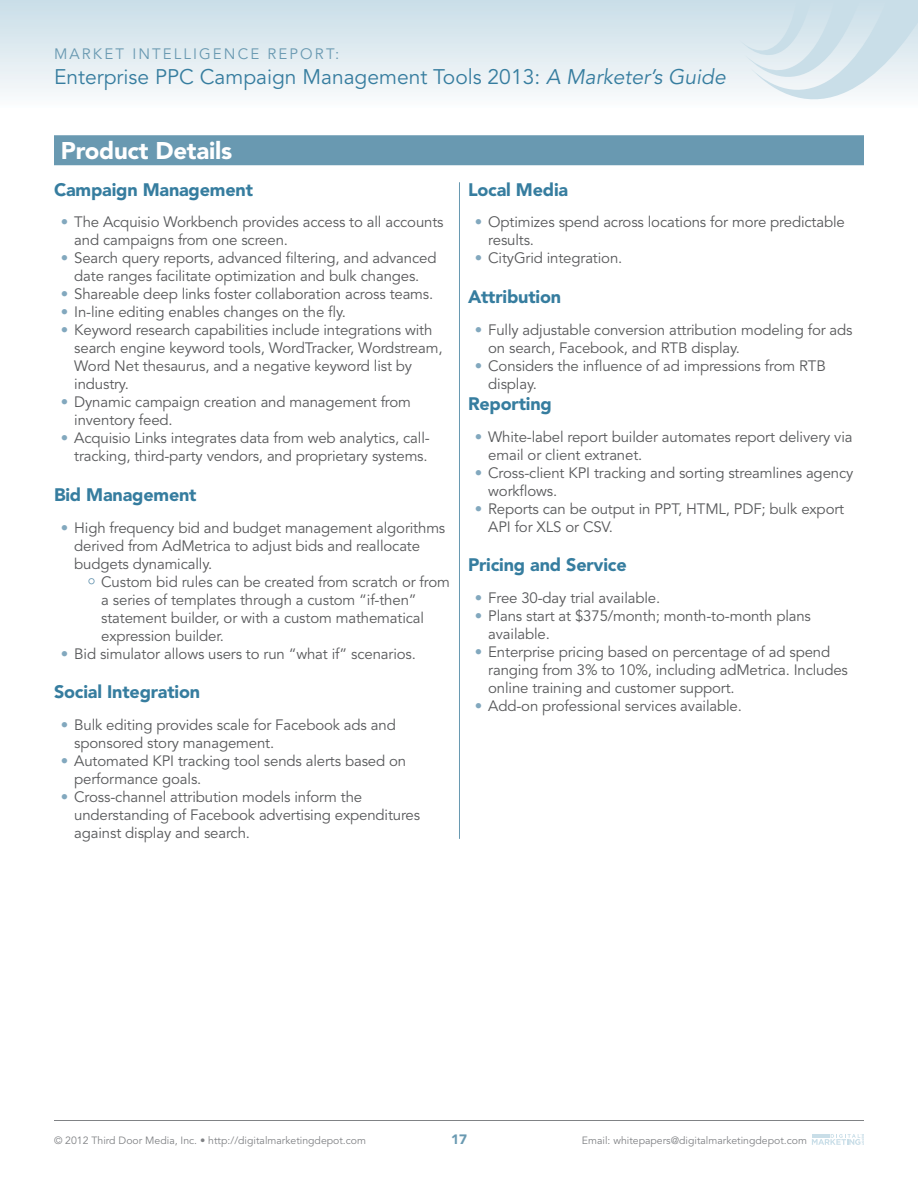
<style>
.page{position:relative;width:918px;height:1188px;background:#fff}
.page>*{position:absolute;margin:0;border:0;box-sizing:border-box;transform-origin:0 0}
.t1{font:900 24px "Avenir";letter-spacing:-.01em;color:#fff}
.t2{font:21px "Avenir";color:#367d9f}
.t3{font:900 18px "Avenir";letter-spacing:-.01em;color:#367d9f}
.t4{font:15px/18px "Avenir";letter-spacing:-.01em;color:#58595b}
.t5{font:15px "Avenir";letter-spacing:.14em;color:#6999b1}
.t6{font:900 13.5px "Avenir";color:#6999b1}
.t7{font:10.5px "Avenir";color:#808285}
.s1{font-style:italic}
.s2{color:#82a8be}
</style>
<div class="page">
<div style="left:0;top:0;width:918px;height:108px;background:linear-gradient(to bottom,#c8dde7,#fbfcfc)"></div>
<svg style="left:740px;top:0;width:178px;height:108px"></svg>
<hr style="left:54px;top:1120px;width:810px;height:1px;background:#808285">
<svg style="left:812px;top:1134px;width:52px;height:11px"></svg>
<div style="left:88px;top:578px;width:7px;height:6px;border:1px solid #82a8be;border-radius:50%"></div>
<hr style="left:459px;top:182px;width:1px;height:657px;background:#6999b1">
<div style="left:54px;top:135px;width:810px;height:30px;background:#6999b1"></div>
<p class="t5" style="left:54px;top:45px;width:287px">MARKET INTELLIGENCE REPORT:</p>
<h2 class="t2" style="left:54px;top:65px;width:673px">Enterprise PPC Campaign Management Tools 2013: <span class="s1">A Marketer’s Guide</span></h2>
<h1 class="t1" style="left:61px;top:136px;width:173px">Product Details</h1>
<p class="t3" style="left:54px;top:179px;width:201px">Campaign Management</p>
<p class="t4" style="left:74px;top:214px;width:371px;text-indent:-14px"><span class="s2">•</span> The Acquisio Workbench provides access to all accounts and campaigns from one screen.</p>
<p class="t4" style="left:61px;top:250px;width:377px;text-align:center"><span class="s2">•</span> Search query reports, advanced filtering, and advanced date ranges facilitate optimization and bulk changes.</p>
<p class="t4" style="left:61px;top:286px;width:374px"><span class="s2">•</span> Shareable deep links foster collaboration across teams.</p>
<p class="t4" style="left:61px;top:304px;width:287px"><span class="s2">•</span> In-line editing enables changes on the fly.</p>
<p class="t4" style="left:74px;top:322px;width:370px;text-indent:-14px"><span class="s2">•</span> Keyword research capabilities include integrations with search engine keyword tools, WordTracker, Wordstream, Word Net thesaurus, and a negative keyword list by industry.</p>
<p class="t4" style="left:74px;top:394px;width:338px;text-indent:-14px"><span class="s2">•</span> Dynamic campaign creation and management from inventory feed.</p>
<p class="t4" style="left:61px;top:430px;width:371px;text-align:right"><span class="s2">•</span> Acquisio Links integrates data from web analytics, call&shy;tracking, third-party vendors, and proprietary systems.</p>
<p class="t3" style="left:54px;top:484px;width:144px">Bid Management</p>
<p class="t4" style="left:74px;top:519px;width:373px;text-indent:-14px"><span class="s2">•</span> High frequency bid and budget management algorithms derived from AdMetrica to adjust bids and reallocate budgets dynamically.</p>
<p class="t4" style="left:101px;top:573px;width:350px">Custom bid rules can be created from scratch or from a series of templates through a custom “if-then” statement builder, or with a custom mathematical expression builder.</p>
<p class="t4" style="left:61px;top:645px;width:357px"><span class="s2">•</span> Bid simulator allows users to run “what if” scenarios.</p>
<p class="t3" style="left:54px;top:681px;width:148px">Social Integration</p>
<p class="t4" style="left:74px;top:716px;width:323px;text-indent:-14px"><span class="s2">•</span> Bulk editing provides scale for Facebook ads and sponsored story management.</p>
<p class="t4" style="left:74px;top:752px;width:334px;text-indent:-14px"><span class="s2">•</span> Automated KPI tracking tool sends alerts based on performance goals.</p>
<p class="t4" style="left:74px;top:788px;width:347px;text-indent:-14px"><span class="s2">•</span> Cross-channel attribution models inform the understanding of Facebook advertising expenditures against display and search.</p>
<p class="t3" style="left:468px;top:179px;width:102px">Local Media</p>
<p class="t4" style="left:488px;top:214px;width:358px;text-indent:-14px"><span class="s2">•</span> Optimizes spend across locations for more predictable results.</p>
<p class="t4" style="left:475px;top:250px;width:149px"><span class="s2">•</span> CityGrid integration.</p>
<p class="t3" style="left:468px;top:286px;width:95px">Attribution</p>
<p class="t4" style="left:488px;top:321px;width:366px;text-indent:-14px"><span class="s2">•</span> Fully adjustable conversion attribution modeling for ads on search, Facebook, and RTB display.</p>
<p class="t4" style="left:488px;top:357px;width:339px;text-indent:-14px"><span class="s2">•</span> Considers the influence of ad impressions from RTB display.</p>
<p class="t3" style="left:468px;top:393px;width:85px">Reporting</p>
<p class="t4" style="left:488px;top:428px;width:366px;text-indent:-14px"><span class="s2">•</span> White-label report builder automates report delivery via email or client extranet.</p>
<p class="t4" style="left:488px;top:464px;width:367px;text-indent:-14px"><span class="s2">•</span> Cross-client KPI tracking and sorting streamlines agency workflows.</p>
<p class="t4" style="left:488px;top:500px;width:357px;text-indent:-14px"><span class="s2">•</span> Reports can be output in PPT, HTML, PDF; bulk export<br>API for XLS or CSV.</p>
<p class="t3" style="left:468px;top:554px;width:160px">Pricing and Service</p>
<p class="t4" style="left:475px;top:589px;width:187px"><span class="s2">•</span> Free 30-day trial available.</p>
<p class="t4" style="left:488px;top:607px;width:324px;text-indent:-14px"><span class="s2">•</span> Plans start at $375/month; month-to-month plans available.</p>
<p class="t4" style="left:488px;top:643px;width:361px;text-indent:-14px"><span class="s2">•</span> Enterprise pricing based on percentage of ad spend ranging from 3% to 10%, including adMetrica. Includes online training and customer support.</p>
<p class="t4" style="left:475px;top:697px;width:269px"><span class="s2">•</span> Add-on professional services available.</p>
<p class="t7" style="left:54px;top:1135px;width:314px">© 2012 Third Door Media, Inc. • http://digitalmarketingdepot.com</p>
<p class="t6" style="left:451px;top:1131px;width:17px">17</p>
<p class="t7" style="left:582px;top:1135px;width:227px">Email: whitepapers@digitalmarketingdepot.com</p>
</div>
